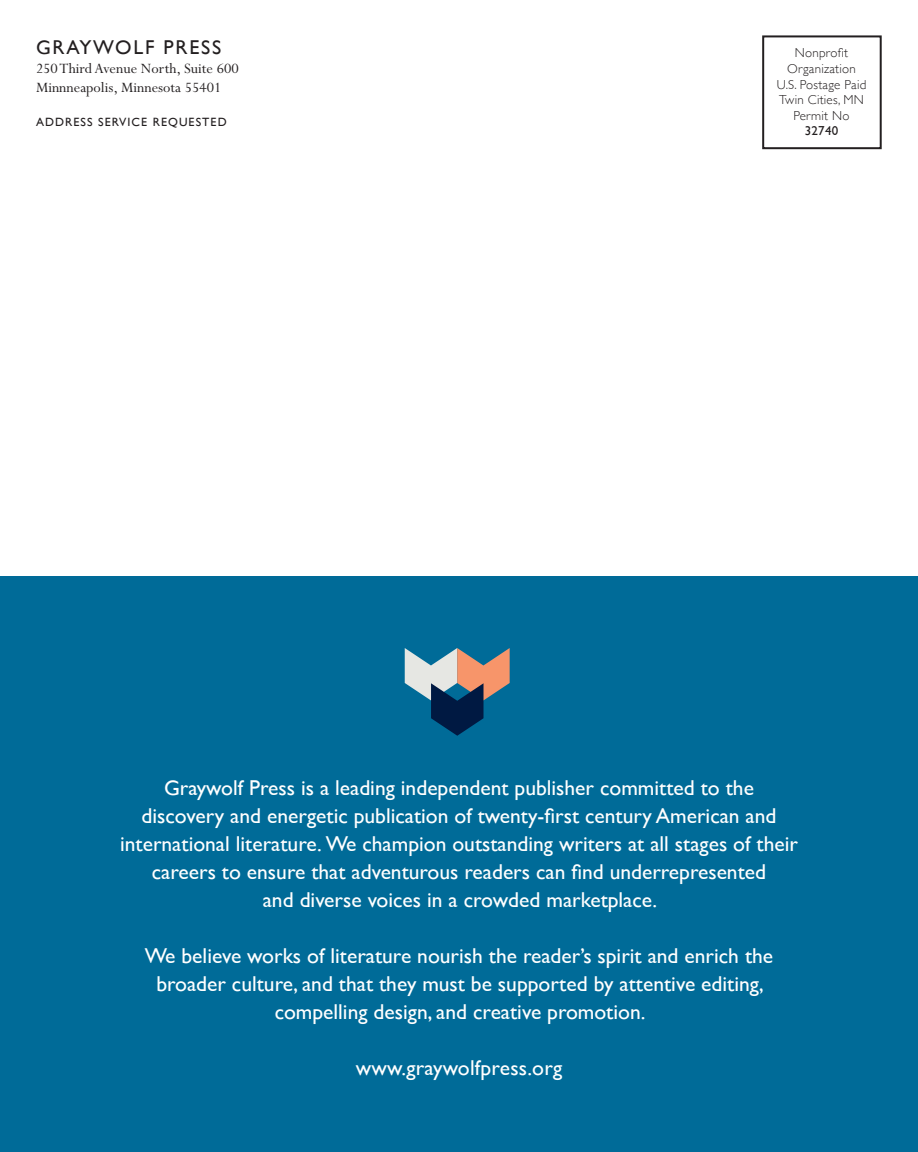
<style>
.page{position:relative;width:918px;height:1152px;background:#fff}
.page>*{position:absolute;margin:0;border:0;box-sizing:border-box;transform-origin:0 0}
.t1{font:21.6px/28px "Gill Sans";color:#fff;text-align:center}
.t2{font:20px "Gill Sans";letter-spacing:.09em;color:#231f20}
.t3{font:16px/19.2px "Perpetua";color:#231f20}
.t4{font:300 13px/15.6px "Gill Sans";letter-spacing:.02em;color:#231f20;text-align:center}
.t5{font:13px "Gill Sans";letter-spacing:.02em;color:#231f20}
.t6{font:12px "Gill Sans";letter-spacing:.09em;color:#231f20}
</style>
<div class="page">
<div style="left:0;top:576px;width:918px;height:576px;background:#006b98"></div>
<div style="left:762px;top:35px;width:120px;height:114px;border:2px solid #231f20"></div>
<svg style="left:405px;top:648px;width:105px;height:88px"></svg>
<p class="t2" style="left:36px;top:35px;width:187px">GRAYWOLF PRESS</p>
<p class="t3" style="left:36px;top:59px;width:204px">250 Third Avenue North, Suite 600<br>Minnneapolis, Minnesota 55401</p>
<p class="t6" style="left:36px;top:114px;width:192px">ADDRESS SERVICE REQUESTED</p>
<p class="t4" style="left:777px;top:45px;width:91px">Nonprofit<br>Organization<br>U.S. Postage Paid<br>Twin Cities, MN<br>Permit No</p>
<p class="t5" style="left:805px;top:123px;width:35px">32740</p>
<p class="t1" style="left:120px;top:774px;width:679px">Graywolf Press is a leading independent publisher committed to the discovery and energetic publication of twenty-first century American and international literature. We champion outstanding writers at all stages of their careers to ensure that adventurous readers can find underrepresented<br>and diverse voices in a crowded marketplace.</p>
<p class="t1" style="left:145px;top:942px;width:630px">We believe works of literature nourish the reader’s spirit and enrich the broader culture, and that they must be supported by attentive editing, compelling design, and creative promotion.</p>
<p class="t1" style="left:356px;top:1054px;width:208px">www.graywolfpress.org</p>
</div>
